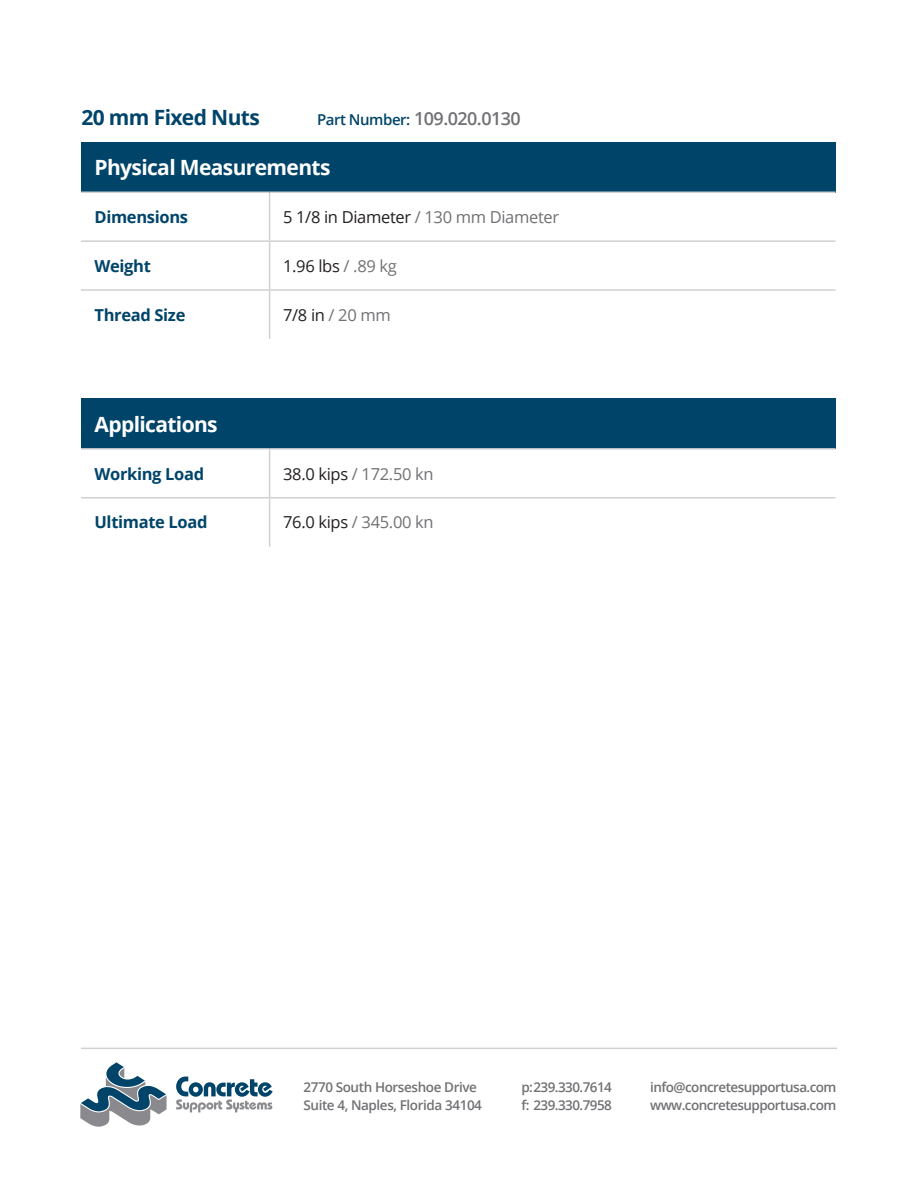
<style>
.page{position:relative;width:918px;height:1188px;background:#fff}
.page>*{position:absolute;margin:0;border:0;box-sizing:border-box;transform-origin:0 0}
.t1{font:700 21px "Open Sans";letter-spacing:-.03em;color:#fff}
.t2{font:700 21px "Open Sans";letter-spacing:-.03em;color:#00446a}
.t3{font:600 18px "Open Sans";letter-spacing:-.03em;color:#717074}
.t4{font:16.5px "Open Sans";letter-spacing:-.02em;color:#231f20}
.t5{font:700 16.5px "Open Sans";letter-spacing:-.02em;color:#00446a}
.t6{font:16.5px "Open Sans";letter-spacing:-.02em;color:#717074}
.t7{font:600 13.5px/18px "Open Sans";letter-spacing:-.04em;color:#717074}
.s1{font-size:15px;color:#00446a}
.s2{color:#717074}
.s3{color:#231f20}
</style>
<div class="page">
<svg style="left:80px;top:1062px;width:87px;height:65px"></svg>
<svg style="left:176px;top:1077px;width:97px;height:35px"></svg>
<hr style="left:81px;top:1048px;width:756px;height:1px;background:#d0d0d3">
<div style="left:81px;top:399px;width:755px;height:50px;background:#00446a"></div>
<hr style="left:269px;top:450px;width:1px;height:47px;background:#d0d0d3">
<hr style="left:81px;top:497px;width:189px;height:1px;background:#d0d0d3">
<hr style="left:270px;top:497px;width:566px;height:1px;background:#d0d0d3">
<hr style="left:269px;top:498px;width:1px;height:49px;background:#d0d0d3">
<hr style="left:81px;top:448px;width:189px;height:2px;background:#d0d0d3">
<hr style="left:270px;top:448px;width:566px;height:2px;background:#d0d0d3">
<div style="left:81px;top:142px;width:755px;height:50px;background:#00446a"></div>
<hr style="left:269px;top:193px;width:1px;height:47px;background:#d0d0d3">
<hr style="left:81px;top:240px;width:189px;height:2px;background:#d0d0d3">
<hr style="left:270px;top:240px;width:566px;height:2px;background:#d0d0d3">
<hr style="left:269px;top:242px;width:1px;height:47px;background:#d0d0d3">
<hr style="left:81px;top:289px;width:189px;height:2px;background:#d0d0d3">
<hr style="left:270px;top:289px;width:566px;height:2px;background:#d0d0d3">
<hr style="left:269px;top:291px;width:1px;height:48px;background:#d0d0d3">
<hr style="left:81px;top:192px;width:189px;height:1px;background:#d0d0d3">
<hr style="left:270px;top:192px;width:566px;height:1px;background:#d0d0d3">
<h1 class="t2" style="left:81px;top:103px;width:180px">20 mm Fixed Nuts</h1>
<h2 class="t3" style="left:317px;top:107px;width:205px"><span class="s1">Part Number:</span> 109.020.0130</h2>
<h1 class="t1" style="left:94px;top:153px;width:237px">Physical Measurements</h1>
<p class="t5" style="left:94px;top:205px;width:95px">Dimensions</p>
<p class="t4" style="left:283px;top:206px;width:278px">5 1/8 in Diameter <span class="s2">/ 130 mm Diameter</span></p>
<p class="t5" style="left:94px;top:254px;width:58px">Weight</p>
<p class="t4" style="left:283px;top:255px;width:115px">1.96 lbs <span class="s2">/ .89 kg</span></p>
<p class="t5" style="left:94px;top:303px;width:92px">Thread Size</p>
<p class="t4" style="left:283px;top:303px;width:109px">7/8 in <span class="s2">/ 20 mm</span></p>
<h1 class="t1" style="left:94px;top:409px;width:125px">Applications</h1>
<p class="t5" style="left:94px;top:462px;width:111px">Working Load</p>
<p class="t6" style="left:283px;top:462px;width:152px"><span class="s3">38.0 kips</span> / 172.50 kn</p>
<p class="t5" style="left:94px;top:511px;width:115px">Ultimate Load</p>
<p class="t6" style="left:283px;top:511px;width:152px"><span class="s3">76.0 kips</span> / 345.00 kn</p>
<p class="t7" style="left:303px;top:1077px;width:180px">2770 South Horseshoe Drive<br>Suite 4, Naples, Florida 34104</p>
<p class="t7" style="left:521px;top:1077px;width:92px">p:239.330.7614 f: 239.330.7958</p>
<p class="t7" style="left:650px;top:1077px;width:188px">info@concretesupportusa.com www.concretesupportusa.com</p>
</div>
